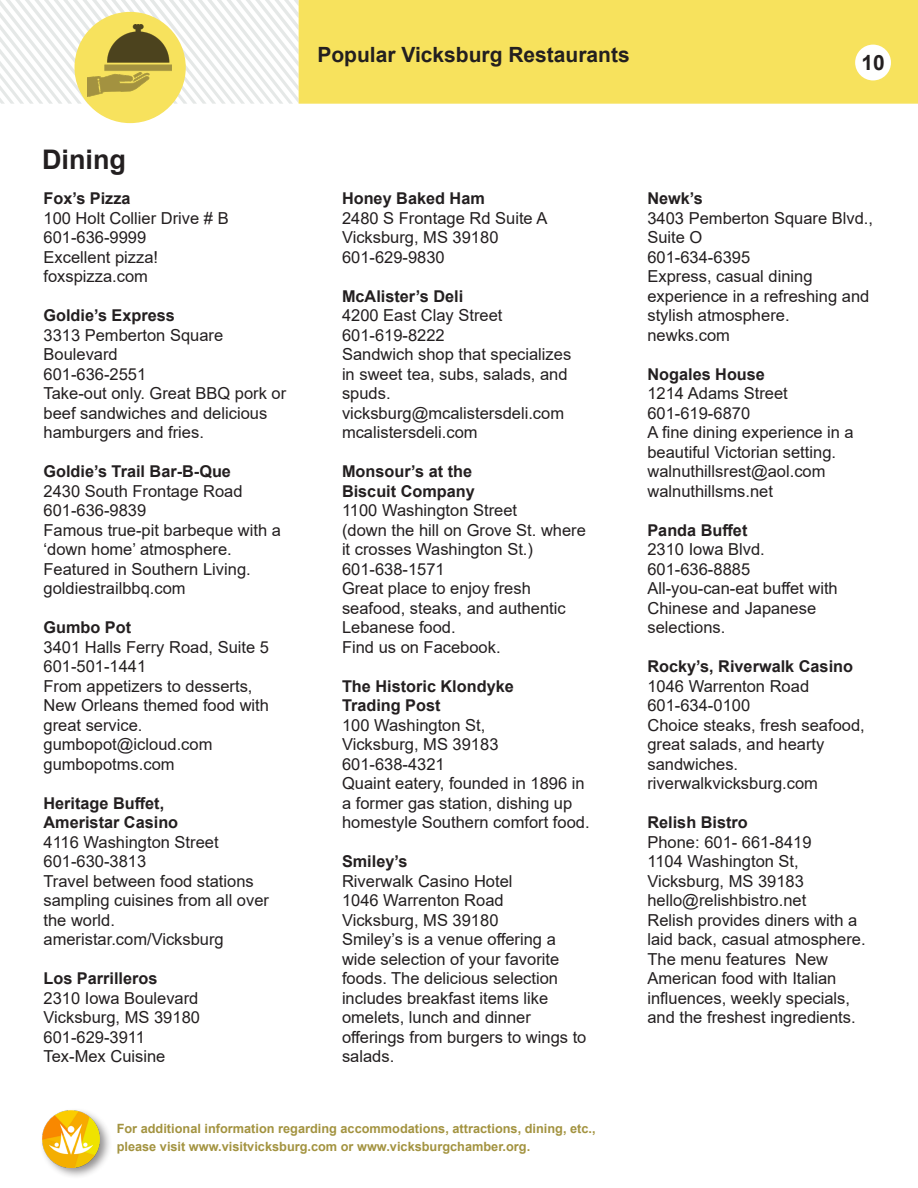
<style>
.page{position:relative;width:918px;height:1188px;background:#fff}
.page>*{position:absolute;margin:0;border:0;box-sizing:border-box;transform-origin:0 0}
.t1{font:700 27px "Arial";color:#231f20}
.t2{font:700 21px "Arial";color:#231f20}
.Arial_Reg_11_pt{font:16.5px/19.5px "Arial";color:#231f20}
.Arial_Reg_11_pt-2{font:700 16.35px "Arial";color:#231f20}
.t3{font:700 12.75px/18px "Arial";color:#a39340}
</style>
<div class="page">
<svg style="left:0;top:0;width:299px;height:104px"></svg>
<div style="left:299px;top:0;width:619px;height:104px;background:#f7e25d;border:2px solid #f7e25d"></div>
<div style="left:855px;top:45px;width:36px;height:35px;background:#fff;border-radius:50%"></div>
<div style="left:75px;top:13px;width:110px;height:109px;background:#f7e25d;border-radius:50%"></div>
<div style="left:75px;top:12px;width:111px;height:111px;border:2px solid #f7e25d;border-radius:50%"></div>
<img style="left:88px;top:24px;width:84px;height:72px">
<div style="left:39px;top:1107px;width:73px;height:73px;background:#231f20;opacity:.5"></div>
<img style="left:43px;top:1110px;width:57px;height:57px">
<p class="t2" style="left:317px;top:39px;width:314px">Popular Vicksburg Restaurants</p>
<p class="t2" style="left:861px;top:48px;width:25px">10</p>
<p class="t1" style="left:42px;top:140px;width:85px">Dining</p>
<p class="Arial_Reg_11_pt-2" style="left:44px;top:187px;width:89px">Fox’s Pizza</p>
<p class="Arial_Reg_11_pt" style="left:44px;top:208px;width:187px">100 Holt Collier Drive # B</p>
<p class="Arial_Reg_11_pt" style="left:44px;top:228px;width:104px">601-636-9999</p>
<p class="Arial_Reg_11_pt" style="left:44px;top:247px;width:116px">Excellent pizza!</p>
<p class="Arial_Reg_11_pt" style="left:44px;top:267px;width:106px">foxspizza.com</p>
<p class="Arial_Reg_11_pt-2" style="left:44px;top:304px;width:133px">Goldie’s Express</p>
<p class="Arial_Reg_11_pt" style="left:44px;top:325px;width:181px">3313 Pemberton Square<br>Boulevard</p>
<p class="Arial_Reg_11_pt" style="left:44px;top:364px;width:104px">601-636-2551</p>
<p class="Arial_Reg_11_pt" style="left:44px;top:384px;width:244px">Take-out only. Great BBQ pork or beef sandwiches and delicious hamburgers and fries.</p>
<p class="Arial_Reg_11_pt-2" style="left:44px;top:460px;width:189px">Goldie’s Trail Bar-B-Que</p>
<p class="Arial_Reg_11_pt" style="left:44px;top:481px;width:201px">2430 South Frontage Road</p>
<p class="Arial_Reg_11_pt" style="left:44px;top:501px;width:104px">601-636-9839</p>
<p class="Arial_Reg_11_pt" style="left:44px;top:520px;width:239px">Famous true-pit barbeque with a</p>
<p class="Arial_Reg_11_pt" style="left:44px;top:540px;width:209px">‘down home’ atmosphere.<br>Featured in Southern Living.</p>
<p class="Arial_Reg_11_pt" style="left:44px;top:579px;width:144px">goldiestrailbbq.com</p>
<p class="Arial_Reg_11_pt-2" style="left:44px;top:616px;width:89px">Gumbo Pot</p>
<p class="Arial_Reg_11_pt" style="left:44px;top:637px;width:227px">3401 Halls Ferry Road, Suite 5</p>
<p class="Arial_Reg_11_pt" style="left:44px;top:657px;width:104px">601-501-1441</p>
<p class="Arial_Reg_11_pt" style="left:44px;top:676px;width:211px">From appetizers to desserts,</p>
<p class="Arial_Reg_11_pt" style="left:44px;top:696px;width:227px">New Orleans themed food with great service.</p>
<p class="Arial_Reg_11_pt" style="left:44px;top:735px;width:170px">gumbopot@icloud.com</p>
<p class="Arial_Reg_11_pt" style="left:44px;top:754px;width:133px">gumbopotms.com</p>
<p class="Arial_Reg_11_pt-2" style="left:44px;top:791px;width:122px">Heritage Buffet,</p>
<p class="Arial_Reg_11_pt-2" style="left:44px;top:811px;width:136px">Ameristar Casino</p>
<p class="Arial_Reg_11_pt" style="left:44px;top:832px;width:177px">4116 Washington Street</p>
<p class="Arial_Reg_11_pt" style="left:44px;top:852px;width:104px">601-630-3813</p>
<p class="Arial_Reg_11_pt" style="left:44px;top:871px;width:227px">Travel between food stations sampling cuisines from all over the world.</p>
<p class="Arial_Reg_11_pt" style="left:44px;top:930px;width:182px">ameristar.com/Vicksburg</p>
<p class="Arial_Reg_11_pt-2" style="left:44px;top:967px;width:115px">Los Parrilleros</p>
<p class="Arial_Reg_11_pt" style="left:44px;top:988px;width:157px">2310 Iowa Boulevard</p>
<p class="Arial_Reg_11_pt" style="left:44px;top:1008px;width:158px">Vicksburg, MS 39180</p>
<p class="Arial_Reg_11_pt" style="left:44px;top:1027px;width:103px">601-629-3911</p>
<p class="Arial_Reg_11_pt" style="left:44px;top:1047px;width:123px">Tex-Mex Cuisine</p>
<p class="Arial_Reg_11_pt-2" style="left:342px;top:187px;width:144px">Honey Baked Ham</p>
<p class="Arial_Reg_11_pt" style="left:342px;top:208px;width:207px">2480 S Frontage Rd Suite A</p>
<p class="Arial_Reg_11_pt" style="left:342px;top:228px;width:158px">Vicksburg, MS 39180</p>
<p class="Arial_Reg_11_pt" style="left:342px;top:247px;width:104px">601-629-9830</p>
<p class="Arial_Reg_11_pt-2" style="left:342px;top:284px;width:123px">McAlister’s Deli</p>
<p class="Arial_Reg_11_pt" style="left:342px;top:306px;width:162px">4200 East Clay Street</p>
<p class="Arial_Reg_11_pt" style="left:342px;top:325px;width:104px">601-619-8222</p>
<p class="Arial_Reg_11_pt" style="left:342px;top:345px;width:231px">Sandwich shop that specializes</p>
<p class="Arial_Reg_11_pt" style="left:342px;top:364px;width:227px">in sweet tea, subs, salads, and spuds.</p>
<p class="Arial_Reg_11_pt" style="left:342px;top:403px;width:224px">vicksburg@mcalistersdeli.com</p>
<p class="Arial_Reg_11_pt" style="left:342px;top:423px;width:137px">mcalistersdeli.com</p>
<p class="Arial_Reg_11_pt-2" style="left:342px;top:460px;width:132px">Monsour’s at the</p>
<p class="Arial_Reg_11_pt-2" style="left:342px;top:479px;width:134px">Biscuit Company</p>
<p class="Arial_Reg_11_pt" style="left:342px;top:501px;width:177px">1100 Washington Street</p>
<p class="Arial_Reg_11_pt" style="left:342px;top:520px;width:245px">(down the hill on Grove St. where it crosses Washington St.)</p>
<p class="Arial_Reg_11_pt" style="left:342px;top:559px;width:104px">601-638-1571</p>
<p class="Arial_Reg_11_pt" style="left:342px;top:579px;width:225px">Great place to enjoy fresh seafood, steaks, and authentic<br>Lebanese food.</p>
<p class="Arial_Reg_11_pt" style="left:342px;top:637px;width:160px">Find us on Facebook.</p>
<p class="Arial_Reg_11_pt-2" style="left:342px;top:674px;width:173px">The Historic Klondyke</p>
<p class="Arial_Reg_11_pt-2" style="left:342px;top:694px;width:100px">Trading Post</p>
<p class="Arial_Reg_11_pt" style="left:342px;top:715px;width:145px">100 Washington St,</p>
<p class="Arial_Reg_11_pt" style="left:342px;top:735px;width:158px">Vicksburg, MS 39183</p>
<p class="Arial_Reg_11_pt" style="left:342px;top:754px;width:104px">601-638-4321</p>
<p class="Arial_Reg_11_pt" style="left:342px;top:774px;width:249px">Quaint eatery, founded in 1896 in a former gas station, dishing up homestyle Southern comfort food.</p>
<p class="Arial_Reg_11_pt-2" style="left:342px;top:850px;width:67px">Smiley’s</p>
<p class="Arial_Reg_11_pt" style="left:342px;top:871px;width:172px">Riverwalk Casino Hotel</p>
<p class="Arial_Reg_11_pt" style="left:342px;top:891px;width:163px">1046 Warrenton Road</p>
<p class="Arial_Reg_11_pt" style="left:342px;top:910px;width:158px">Vicksburg, MS 39180</p>
<p class="Arial_Reg_11_pt" style="left:342px;top:930px;width:246px">Smiley’s is a venue offering a wide selection of your favorite foods. The delicious selection includes breakfast items like omelets, lunch and dinner offerings from burgers to wings to salads.</p>
<p class="t3" style="left:117px;top:1119px;width:480px">For additional information regarding accommodations, attractions, dining, etc., please visit www.visitvicksburg.com or www.vicksburgchamber.org.</p>
<p class="Arial_Reg_11_pt-2" style="left:647px;top:187px;width:57px">Newk’s</p>
<p class="Arial_Reg_11_pt" style="left:647px;top:208px;width:227px">3403 Pemberton Square Blvd.,<br>Suite O</p>
<p class="Arial_Reg_11_pt" style="left:647px;top:247px;width:104px">601-634-6395</p>
<p class="Arial_Reg_11_pt" style="left:647px;top:267px;width:223px">Express, casual dining experience in a refreshing and stylish atmosphere.</p>
<p class="Arial_Reg_11_pt" style="left:647px;top:325px;width:84px">newks.com</p>
<p class="Arial_Reg_11_pt-2" style="left:647px;top:362px;width:119px">Nogales House</p>
<p class="Arial_Reg_11_pt" style="left:647px;top:384px;width:142px">1214 Adams Street</p>
<p class="Arial_Reg_11_pt" style="left:647px;top:403px;width:104px">601-619-6870</p>
<p class="Arial_Reg_11_pt" style="left:647px;top:423px;width:208px">A fine dining experience in a beautiful Victorian setting.</p>
<p class="Arial_Reg_11_pt" style="left:647px;top:462px;width:180px">walnuthillsrest@aol.com</p>
<p class="Arial_Reg_11_pt" style="left:647px;top:481px;width:127px">walnuthillsms.net</p>
<p class="Arial_Reg_11_pt-2" style="left:647px;top:518px;width:101px">Panda Buffet</p>
<p class="Arial_Reg_11_pt" style="left:647px;top:540px;width:119px">2310 Iowa Blvd.</p>
<p class="Arial_Reg_11_pt" style="left:647px;top:559px;width:104px">601-636-8885</p>
<p class="Arial_Reg_11_pt" style="left:647px;top:579px;width:192px">All-you-can-eat buffet with<br>Chinese and Japanese selections.</p>
<p class="Arial_Reg_11_pt-2" style="left:647px;top:655px;width:207px">Rocky’s, Riverwalk Casino</p>
<p class="Arial_Reg_11_pt" style="left:647px;top:676px;width:163px">1046 Warrenton Road</p>
<p class="Arial_Reg_11_pt" style="left:647px;top:696px;width:104px">601-634-0100</p>
<p class="Arial_Reg_11_pt" style="left:647px;top:715px;width:219px">Choice steaks, fresh seafood, great salads, and hearty sandwiches.</p>
<p class="Arial_Reg_11_pt" style="left:647px;top:774px;width:172px">riverwalkvicksburg.com</p>
<p class="Arial_Reg_11_pt-2" style="left:647px;top:811px;width:102px">Relish Bistro</p>
<p class="Arial_Reg_11_pt" style="left:647px;top:832px;width:166px">Phone: 601- 661-8419</p>
<p class="Arial_Reg_11_pt" style="left:647px;top:852px;width:153px">1104 Washington St,</p>
<p class="Arial_Reg_11_pt" style="left:647px;top:871px;width:158px">Vicksburg, MS 39183</p>
<p class="Arial_Reg_11_pt" style="left:647px;top:891px;width:160px">hello@relishbistro.net</p>
<p class="Arial_Reg_11_pt" style="left:647px;top:910px;width:220px">Relish provides diners with a laid back, casual atmosphere.</p>
<p class="Arial_Reg_11_pt" style="left:647px;top:949px;width:204px">The menu features New<br>American food with Italian influences, weekly specials,</p>
<p class="Arial_Reg_11_pt" style="left:647px;top:1008px;width:210px">and the freshest ingredients.</p>
</div>
